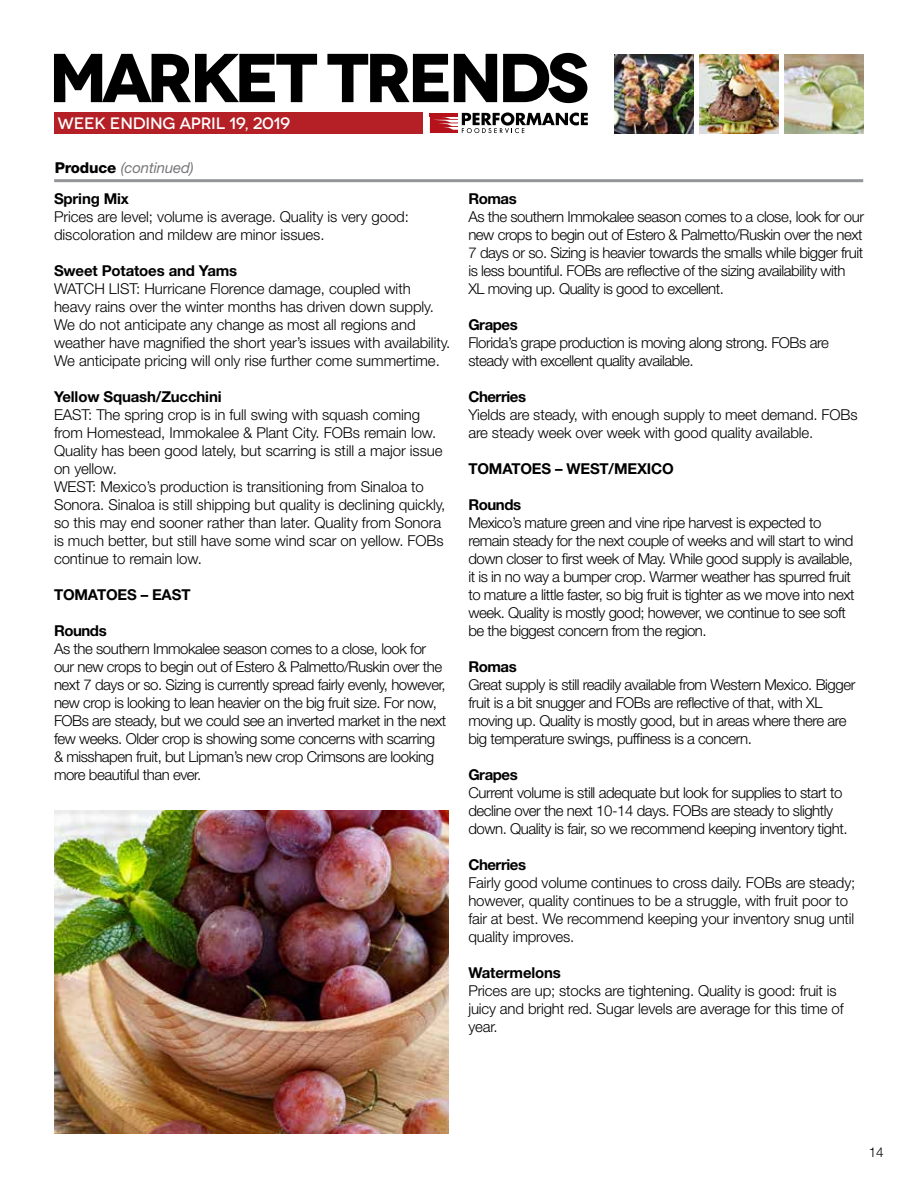
<style>
.page{position:relative;width:918px;height:1188px;background:#fff}
.page>*{position:absolute;margin:0;border:0;box-sizing:border-box;transform-origin:0 0}
.t1{font:700 69px "Novecentowide";letter-spacing:-.07em;color:#000}
.t2{font:500 16.5px "Novecentowide";letter-spacing:-.01em;color:#fff}
.t3{font:300 15px/18px "Helvetica Neue LT Std";letter-spacing:-.03em;color:#000}
.t4{font:300 15px/18px "Helvetica Neue LT Std";letter-spacing:-.005em;color:#000}
.t5{font:300 15px/18px "Helvetica Neue LT Std";letter-spacing:-.01em;color:#000}
.t6{font:700 15px "Helvetica Neue LT Std";letter-spacing:-.01em;color:#000}
.t7{font:italic 15px "Helvetica Neue LT Std";letter-spacing:-.01em;color:#77787b}
.t8{font:700 15px "Helvetica Neue LT Std";letter-spacing:-.03em;color:#000}
.t9{font:300 13.5px "Helvetica Neue LT Std";color:#000}
.s1{font-weight:800;font-style:normal;color:#000}
</style>
<div class="page">
<div style="left:55px;top:112px;width:368px;height:21px;background:#b42025"></div>
<svg style="left:430px;top:112px;width:158px;height:21px"></svg>
<img style="left:614px;top:54px;width:80px;height:79px">
<img style="left:785px;top:54px;width:79px;height:79px">
<img style="left:699px;top:54px;width:80px;height:79px">
<hr style="left:54px;top:179px;width:809px;height:3px;background:#939598">
<img style="left:54px;top:810px;width:395px;height:324px">
<h1 class="t1" style="left:49px;top:35px;width:542px">MARKET TRENDS</h1>
<p class="t2" style="left:58px;top:114px;width:234px">WEEK ENDING APRIL 19, 2019</p>
<p class="t7" style="left:55px;top:158px;width:141px"><span class="s1">Produce</span> (continued)</p>
<p class="t6" style="left:54px;top:190px;width:77px">Spring Mix</p>
<p class="t4" style="left:54px;top:208px;width:357px">Prices are level; volume is average. Quality is very good: discoloration and mildew are minor issues.</p>
<p class="t6" style="left:54px;top:262px;width:185px">Sweet Potatoes and Yams</p>
<p class="t4" style="left:54px;top:280px;width:398px">WATCH LIST: Hurricane Florence damage, coupled with heavy rains over the winter months has driven down supply.<br>We do not anticipate any change as most all regions and weather have magnified the short year’s issues with availability.<br>We anticipate pricing will only rise further come summertime.</p>
<p class="t6" style="left:54px;top:388px;width:169px">Yellow Squash/Zucchini</p>
<p class="t4" style="left:54px;top:406px;width:393px">EAST: The spring crop is in full swing with squash coming from Homestead, Immokalee &amp; Plant City. FOBs remain low.<br>Quality has been good lately, but scarring is still a major issue on yellow.<br>WEST: Mexico’s production is transitioning from Sinaloa to Sonora. Sinaloa is still shipping but quality is declining quickly, so this may end sooner rather than later. Quality from Sonora is much better, but still have some wind scar on yellow. FOBs continue to remain low.</p>
<p class="t6" style="left:54px;top:586px;width:138px">TOMATOES – EAST</p>
<p class="t6" style="left:54px;top:622px;width:54px">Rounds</p>
<p class="t3" style="left:54px;top:640px;width:394px">As the southern Immokalee season comes to a close, look for our new crops to begin out of Estero &amp; Palmetto/Ruskin over the next 7 days or so. Sizing is currently spread fairly evenly, however, new crop is looking to lean heavier on the big fruit size. For now, FOBs are steady, but we could see an inverted market in the next few weeks. Older crop is showing some concerns with scarring &amp; misshapen fruit, but Lipman’s new crop Crimsons are looking more beautiful than ever.</p>
<p class="t6" style="left:468px;top:190px;width:50px">Romas</p>
<p class="t3" style="left:468px;top:208px;width:397px">As the southern Immokalee season comes to a close, look for our new crops to begin out of Estero &amp; Palmetto/Ruskin over the next 7 days or so. Sizing is heavier towards the smalls while bigger fruit is less bountiful. FOBs are reflective of the sizing availability with XL moving up. Quality is good to excellent.</p>
<p class="t6" style="left:468px;top:316px;width:51px">Grapes</p>
<p class="t3" style="left:468px;top:334px;width:362px">Florida’s grape production is moving along strong. FOBs are steady with excellent quality available.</p>
<p class="t8" style="left:468px;top:388px;width:59px">Cherries</p>
<p class="t5" style="left:468px;top:406px;width:391px">Yields are steady, with enough supply to meet demand. FOBs are steady week over week with good quality available.</p>
<p class="t6" style="left:468px;top:460px;width:207px">TOMATOES – WEST/MEXICO</p>
<p class="t6" style="left:468px;top:496px;width:54px">Rounds</p>
<p class="t3" style="left:468px;top:514px;width:388px">Mexico’s mature green and vine ripe harvest is expected to remain steady for the next couple of weeks and will start to wind down closer to first week of May. While good supply is available, it is in no way a bumper crop. Warmer weather has spurred fruit to mature a little faster, so big fruit is tighter as we move into next week. Quality is mostly good; however, we continue to see soft be the biggest concern from the region.</p>
<p class="t6" style="left:468px;top:658px;width:50px">Romas</p>
<p class="t3" style="left:468px;top:676px;width:389px">Great supply is still readily available from Western Mexico. Bigger fruit is a bit snugger and FOBs are reflective of that, with XL moving up. Quality is mostly good, but in areas where there are big temperature swings, puffiness is a concern.</p>
<p class="t6" style="left:468px;top:766px;width:51px">Grapes</p>
<p class="t3" style="left:468px;top:784px;width:381px">Current volume is still adequate but look for supplies to start to decline over the next 10-14 days. FOBs are steady to slightly down. Quality is fair, so we recommend keeping inventory tight.</p>
<p class="t8" style="left:468px;top:856px;width:59px">Cherries</p>
<p class="t5" style="left:468px;top:874px;width:388px">Fairly good volume continues to cross daily. FOBs are steady; however, quality continues to be a struggle, with fruit poor to fair at best. We recommend keeping your inventory snug until quality improves.</p>
<p class="t6" style="left:468px;top:964px;width:94px">Watermelons</p>
<p class="t5" style="left:468px;top:982px;width:377px">Prices are up; stocks are tightening. Quality is good: fruit is juicy and bright red. Sugar levels are average for this time of year.</p>
<p class="t9" style="left:869px;top:1144px;width:17px">14</p>
</div>
